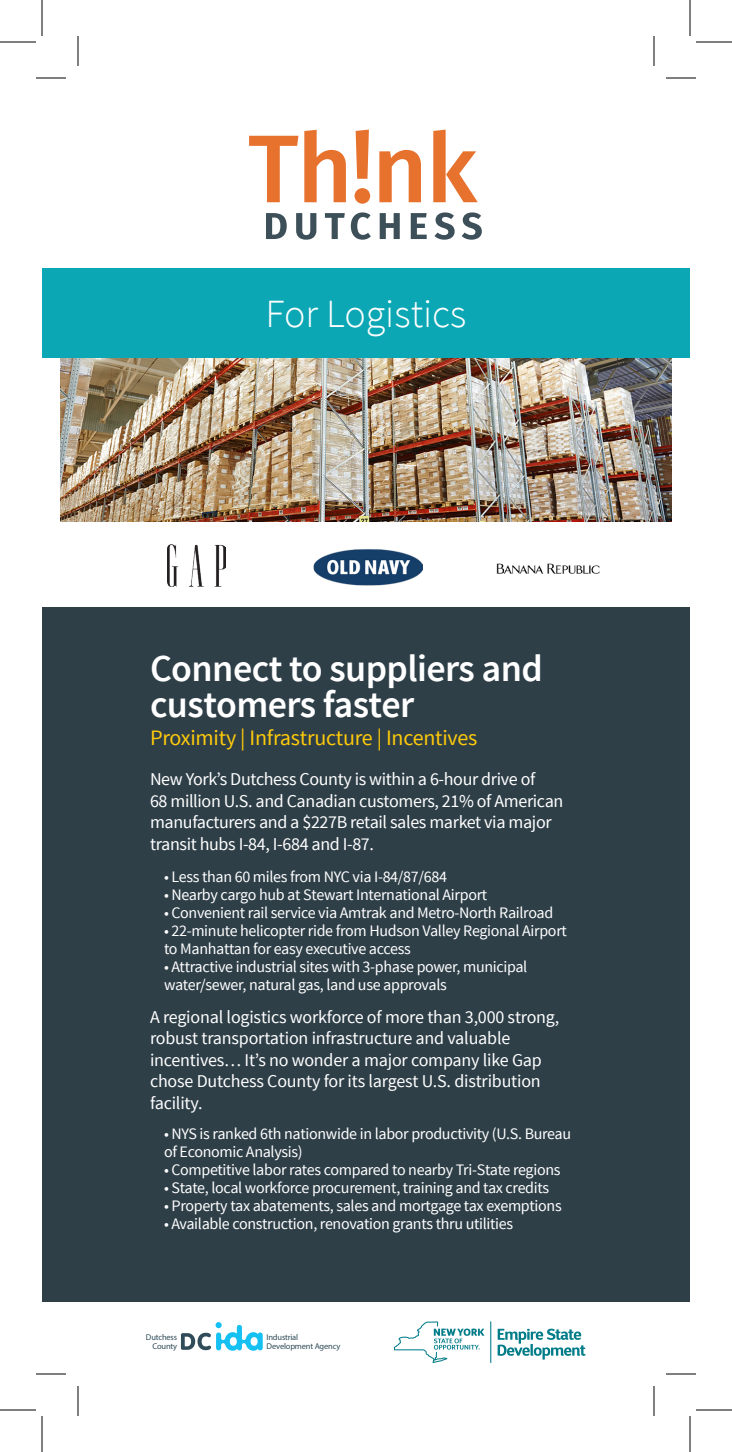
<style>
.page{position:relative;width:732px;height:1452px;background:#fff}
.page>*{position:absolute;margin:0;border:0;box-sizing:border-box;transform-origin:0 0}
.t1{font:300 40px "Source Sans Pro";color:#fff}
.t2{font:600 38px/36px "Source Sans Pro";letter-spacing:-.015em;color:#fff}
.t3{font:22px "Source Sans Pro";letter-spacing:-.01em;color:#feca0a}
.t4{font:18px/21.6px "Source Sans Pro";letter-spacing:-.02em;color:#fff}
.t5{font:16px/18px "Source Sans Pro";letter-spacing:-.02em;color:#fff}
.t6{font:500 8.4px/9.4px "Benton Gothic";letter-spacing:-.02em;color:#304c59;text-align:right}
</style>
<div class="page">
<div style="left:42px;top:608px;width:648px;height:802px;background:#2f3f48"></div>
<div style="left:42px;top:268px;width:648px;height:90px;background:#0ba7b5"></div>
<img style="left:60px;top:358px;width:612px;height:164px">
<div style="left:42px;top:1302px;width:648px;height:108px;background:#fff"></div>
<svg style="left:249px;top:136px;width:49px;height:66px"></svg>
<svg style="left:304px;top:130px;width:42px;height:72px"></svg>
<svg style="left:355px;top:130px;width:15px;height:74px"></svg>
<svg style="left:379px;top:150px;width:42px;height:52px"></svg>
<svg style="left:433px;top:130px;width:45px;height:72px"></svg>
<svg style="left:266px;top:213px;width:21px;height:26px"></svg>
<svg style="left:296px;top:213px;width:20px;height:27px"></svg>
<svg style="left:325px;top:213px;width:20px;height:26px"></svg>
<svg style="left:351px;top:212px;width:20px;height:28px"></svg>
<svg style="left:380px;top:213px;width:20px;height:26px"></svg>
<svg style="left:411px;top:213px;width:16px;height:26px"></svg>
<svg style="left:434px;top:212px;width:21px;height:28px"></svg>
<svg style="left:462px;top:212px;width:20px;height:28px"></svg>
<img style="left:496px;top:563px;width:104px;height:11px">
<img style="left:168px;top:545px;width:58px;height:42px">
<img style="left:313px;top:549px;width:109px;height:37px">
<svg style="left:498px;top:1329px;width:87px;height:31px"></svg>
<hr style="left:490px;top:1321px;width:1px;height:42px;background:#007c89">
<svg style="left:394px;top:1321px;width:90px;height:42px"></svg>
<svg style="left:181px;top:1322px;width:82px;height:29px"></svg>
<hr style="left:36px;top:78px;width:30px;height:1px;background:#000">
<hr style="left:666px;top:78px;width:30px;height:1px;background:#000">
<hr style="left:36px;top:1374px;width:30px;height:1px;background:#000">
<hr style="left:666px;top:1374px;width:30px;height:1px;background:#000">
<hr style="left:78px;top:36px;width:1px;height:30px;background:#000">
<hr style="left:78px;top:1386px;width:1px;height:30px;background:#000">
<hr style="left:654px;top:36px;width:1px;height:30px;background:#000">
<hr style="left:654px;top:1386px;width:1px;height:30px;background:#000">
<hr style="left:0;top:42px;width:36px;height:1px;background:#000">
<hr style="left:696px;top:42px;width:36px;height:1px;background:#000">
<hr style="left:0;top:1410px;width:36px;height:1px;background:#000">
<hr style="left:696px;top:1410px;width:36px;height:1px;background:#000">
<hr style="left:42px;top:0;width:1px;height:36px;background:#000">
<hr style="left:42px;top:1416px;width:1px;height:36px;background:#000">
<hr style="left:690px;top:0;width:1px;height:36px;background:#000">
<hr style="left:690px;top:1416px;width:1px;height:36px;background:#000">
<p class="t1" style="left:266px;top:290px;width:202px">For Logistics</p>
<p class="t2" style="left:150px;top:651px;width:394px">Connect to suppliers and customers faster</p>
<p class="t3" style="left:150px;top:725px;width:329px">Proximity | Infrastructure | Incentives</p>
<p class="t4" style="left:150px;top:769px;width:415px">New York’s Dutchess County is within a 6-hour drive of<br>68 million U.S. and Canadian customers, 21% of American</p>
<p class="t4" style="left:150px;top:812px;width:403px">manufacturers and a $227B retail sales market via major transit hubs I-84, I-684 and I-87.</p>
<p class="t5" style="left:164px;top:868px;width:284px">• Less than 60 miles from NYC via I-84/87/684</p>
<p class="t5" style="left:164px;top:886px;width:325px">• Nearby cargo hub at Stewart International Airport</p>
<p class="t5" style="left:164px;top:904px;width:391px">• Convenient rail service via Amtrak and Metro-North Railroad</p>
<p class="t5" style="left:164px;top:922px;width:404px">• 22-minute helicopter ride from Hudson Valley Regional Airport to Manhattan for easy executive access</p>
<p class="t5" style="left:164px;top:958px;width:365px">• Attractive industrial sites with 3-phase power, municipal water/sewer, natural gas, land use approvals</p>
<p class="t4" style="left:150px;top:1006px;width:411px">A regional logistics workforce of more than 3,000 strong, robust transportation infrastructure and valuable incentives… It’s no wonder a major company like Gap chose Dutchess County for its largest U.S. distribution facility.</p>
<p class="t5" style="left:164px;top:1125px;width:409px">• NYS is ranked 6th nationwide in labor productivity (U.S. Bureau of Economic Analysis)</p>
<p class="t5" style="left:164px;top:1161px;width:398px">• Competitive labor rates compared to nearby Tri-State regions</p>
<p class="t5" style="left:164px;top:1179px;width:387px">• State, local workforce procurement, training and tax credits</p>
<p class="t5" style="left:164px;top:1197px;width:399px">• Property tax abatements, sales and mortgage tax exemptions</p>
<p class="t5" style="left:164px;top:1215px;width:351px">• Available construction, renovation grants thru utilities</p>
<p class="t6" style="left:146px;top:1332px;width:33px">Dutchess<br>County</p>
<p class="t6" style="left:267px;top:1332px;width:75px;text-align:left">Industrial<br>Development Agency</p>
</div>
